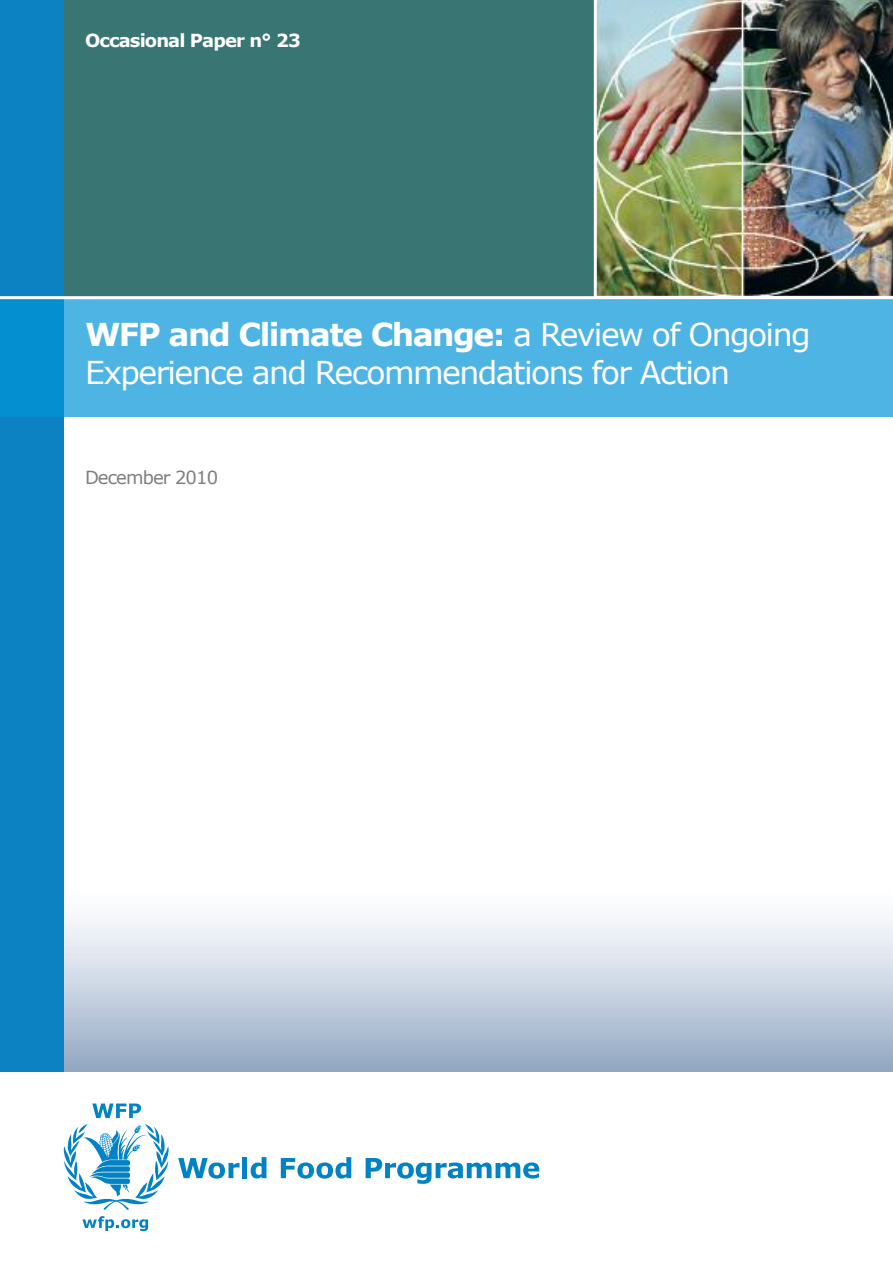
<style>
.page{position:relative;width:893px;height:1263px;background:#fff}
.page>*{position:absolute;margin:0;border:0;box-sizing:border-box;transform-origin:0 0}
.t1{font:31.5px/37.5px "Verdana";letter-spacing:-.05em;color:#fff}
.t2{font:700 18px "Verdana";letter-spacing:-.05em;color:#fff}
.t3{font:18px "Verdana";letter-spacing:-.05em;color:#7d7d7d}
.s1{font-weight:700}
</style>
<div class="page">
<svg style="left:64px;top:1103px;width:105px;height:107px"></svg>
<svg style="left:82px;top:1216px;width:66px;height:15px"></svg>
<svg style="left:178px;top:1158px;width:61px;height:20px"></svg>
<div style="left:242px;top:1157px;width:5px;height:21px;background:#0082c5"></div>
<svg style="left:251px;top:1157px;width:15px;height:21px"></svg>
<svg style="left:281px;top:1157px;width:70px;height:21px"></svg>
<svg style="left:366px;top:1158px;width:173px;height:26px"></svg>
<div style="left:0;top:881px;width:893px;height:190px;background:linear-gradient(to bottom,#fff,#97abc5)"></div>
<div style="left:0;top:0;width:64px;height:1071px;background:#0c82c2"></div>
<img style="left:597px;top:0;width:296px;height:296px">
<div style="left:64px;top:0;width:531px;height:298px;background:#387573"></div>
<div style="left:64px;top:298px;width:829px;height:119px;background:#4db4e3"></div>
<div style="left:0;top:298px;width:64px;height:119px;background:#048fd1"></div>
<hr style="left:594px;top:0;width:3px;height:297px;background:#fff">
<hr style="left:0;top:296px;width:893px;height:3px;background:#fff">
<p class="t2" style="left:85px;top:29px;width:217px">Occasional Paper n° 23</p>
<p class="t1" style="left:85px;top:315px;width:727px"><span class="s1">WFP and Climate Change:</span> a Review of Ongoing<br>Experience and Recommendations for Action</p>
<p class="t3" style="left:85px;top:466px;width:135px">December 2010</p>
</div>
